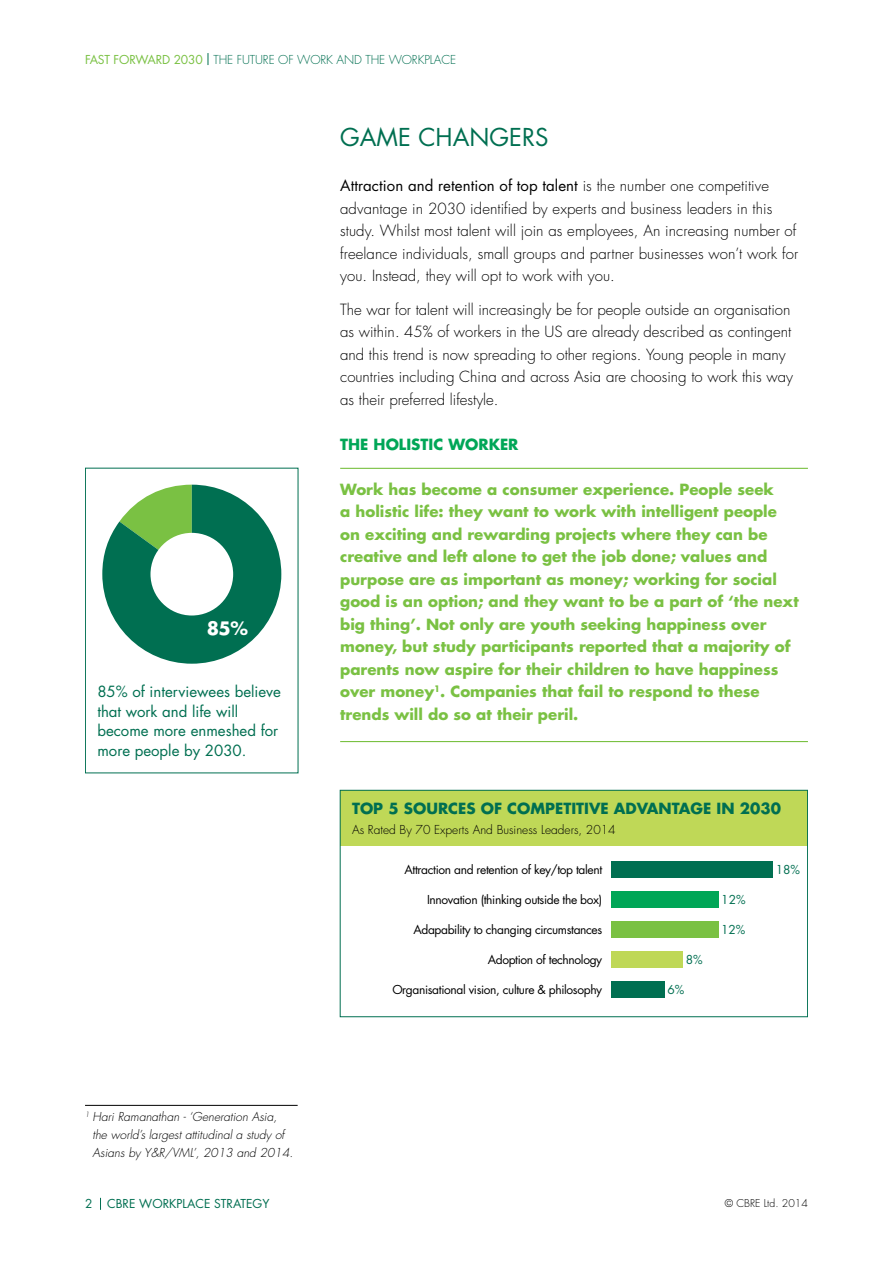
<style>
.page{position:relative;width:893px;height:1263px;background:#fff}
.page>*{position:absolute;margin:0;border:0;box-sizing:border-box;transform-origin:0 0}
.t1{font:24px "Futura";color:#006f51}
.t2{font:700 18px "Futura";color:#fff}
.t3{font:300 15px/22.5px "Futura";color:#000}
.t4{font:700 15px/22.5px "Futura";color:#7ac143}
.t5{font:15px/19.5px "Futura";color:#006f51}
.t6{font:700 15px "Futura";color:#006f51}
.t7{font:700 15px "Futura";color:#00a657}
.t8{font:12px "Futura";letter-spacing:-.03em;color:#000}
.t9{font:italic 300 12px/18px "Futura";color:#000}
.t10{font:300 12px "Futura";letter-spacing:-.01em;color:#006f51}
.t11{font:300 12px "Futura";color:#000}
.t12{font:12px "Futura";color:#006f51}
.t13{font:300 10.5px "Futura";color:#000}
.s1{font-weight:400;color:#7ac143}
.s2{font-weight:400}
</style>
<div class="page">
<svg style="left:100px;top:1198px;width:1px;height:12px"></svg>
<svg style="left:208px;top:53px;width:1px;height:12px"></svg>
<hr style="left:85px;top:1105px;width:213px;height:1px;background:#000">
<div style="left:340px;top:790px;width:467px;height:55px;background:#bfd857"></div>
<div style="left:340px;top:790px;width:468px;height:227px;border:1px solid #006f51"></div>
<div style="left:611px;top:981px;width:54px;height:17px;background:#006f51"></div>
<div style="left:611px;top:951px;width:72px;height:17px;background:#bfd857"></div>
<div style="left:611px;top:921px;width:108px;height:17px;background:#7ac143"></div>
<div style="left:611px;top:891px;width:108px;height:17px;background:#00a657"></div>
<div style="left:611px;top:861px;width:161px;height:17px;background:#006f51"></div>
<svg style="left:102px;top:485px;width:179px;height:179px"></svg>
<div style="left:150px;top:533px;width:83px;height:82px;background:#fff;border-radius:50%"></div>
<hr style="left:340px;top:468px;width:468px;height:1px;background:#7ac143">
<hr style="left:340px;top:741px;width:468px;height:1px;background:#7ac143">
<p class="t10" style="left:85px;top:52px;width:373px"><span class="s1">FAST FORWARD 2030</span> THE FUTURE OF WORK AND THE WORKPLACE</p>
<p class="t2" style="left:207px;top:616px;width:43px">85%</p>
<p class="t5" style="left:97px;top:682px;width:185px">85% of interviewees believe that work and life will become more enmeshed for more people by 2030.</p>
<p class="t9" style="left:93px;top:1108px;width:202px;text-indent:-7px"><sup>1</sup> Hari Ramanathan - ‘Generation Asia, the world’s largest attitudinal a study of<br>Asians by Y&amp;R/VML’, 2013 and 2014.</p>
<h1 class="t1" style="left:340px;top:122px;width:210px">GAME CHANGERS</h1>
<p class="t3" style="left:340px;top:175px;width:460px"><span class="s2">Attraction and retention of top talent</span> is the number one competitive advantage in 2030 identified by experts and business leaders in this study. Whilst most talent will join as employees, An increasing number of freelance individuals, small groups and partner businesses won’t work for you. Instead, they will opt to work with you.</p>
<p class="t3" style="left:340px;top:299px;width:454px">The war for talent will increasingly be for people outside an organisation as within. 45% of workers in the US are already described as contingent and this trend is now spreading to other regions. Young people in many countries including China and across Asia are choosing to work this way as their preferred lifestyle.</p>
<p class="t7" style="left:340px;top:434px;width:180px">THE HOLISTIC WORKER</p>
<p class="t4" style="left:340px;top:478px;width:460px">Work has become a consumer experience. People seek<br>a holistic life: they want to work with intelligent people on exciting and rewarding projects where they can be creative and left alone to get the job done; values and purpose are as important as money; working for social good is an option; and they want to be a part of ‘the next big thing’. Not only are youth seeking happiness over money, but study participants reported that a majority of parents now aspire for their children to have happiness over money<sup>1</sup>. Companies that fail to respond to these trends will do so at their peril.</p>
<p class="t6" style="left:352px;top:798px;width:430px">TOP 5 SOURCES OF COMPETITIVE ADVANTAGE IN 2030</p>
<p class="t11" style="left:352px;top:823px;width:265px">As Rated By 70 Experts And Business Leaders, 2014</p>
<p class="t8" style="left:405px;top:862px;width:199px">Attraction and retention of key/top talent</p>
<p class="t12" style="left:776px;top:862px;width:26px">18%</p>
<p class="t8" style="left:427px;top:892px;width:177px">Innovation (thinking outside the box)</p>
<p class="t8" style="left:413px;top:922px;width:190px">Adapability to changing circumstances</p>
<p class="t8" style="left:488px;top:952px;width:116px">Adoption of technology</p>
<p class="t8" style="left:392px;top:982px;width:211px">Organisational vision, culture &amp; philosophy</p>
<p class="t12" style="left:721px;top:892px;width:26px">12%</p>
<p class="t12" style="left:721px;top:922px;width:26px">12%</p>
<p class="t12" style="left:686px;top:952px;width:18px">8%</p>
<p class="t12" style="left:667px;top:982px;width:18px">6%</p>
<p class="t12" style="left:85px;top:1196px;width:186px">2 CBRE WORKPLACE STRATEGY</p>
<p class="t13" style="left:725px;top:1197px;width:85px">© CBRE Ltd. 2014</p>
</div>
